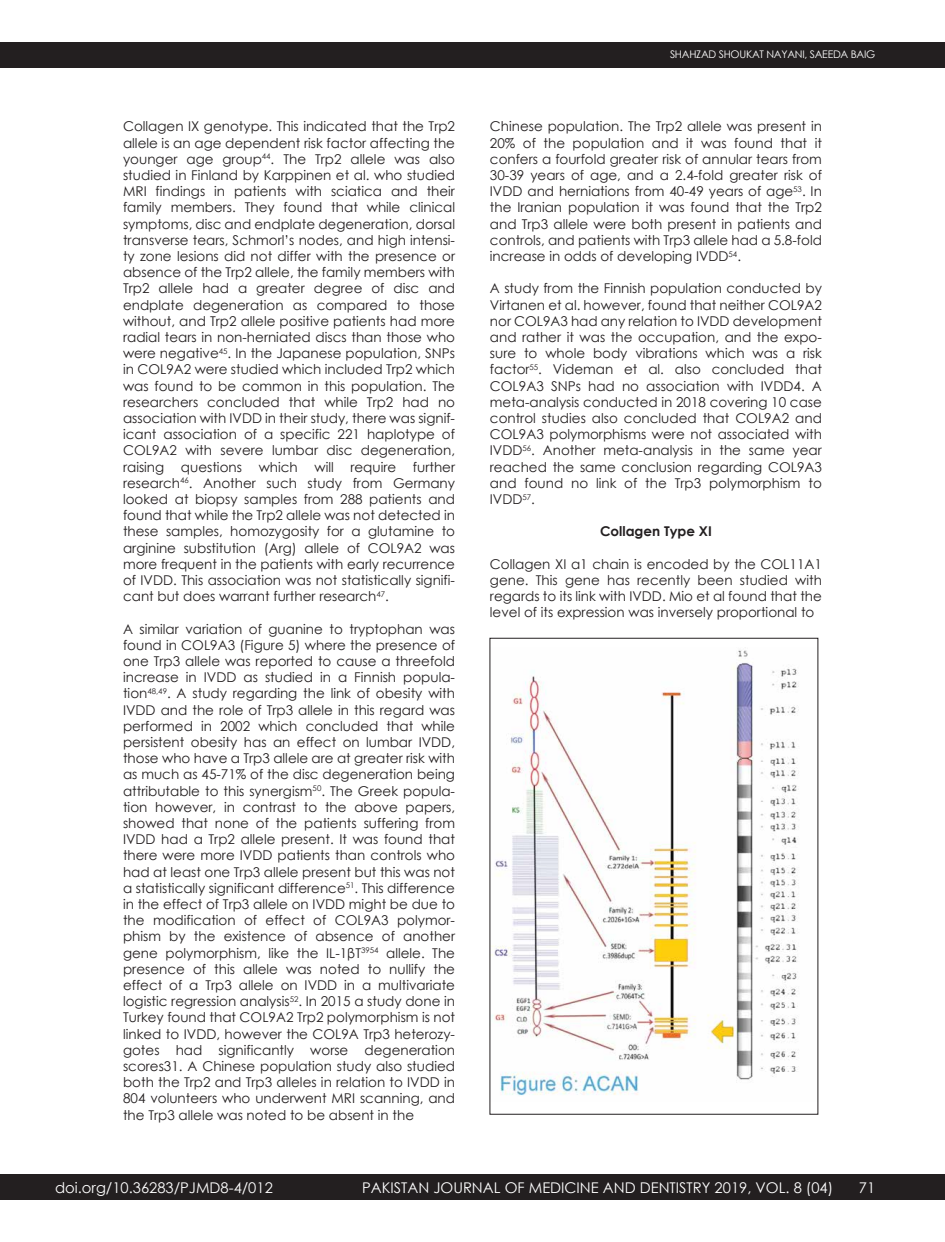
<style>
.page{position:relative;width:945px;height:1242px;background:#fff}
.page>*{position:absolute;margin:0;border:0;box-sizing:border-box;transform-origin:0 0}
.t1{font:14.7px "Century Gothic";color:#fff}
.t2{font:13.5px/16.2px "Century Gothic";color:#231f20;text-align:justify}
.t3{font:700 13.5px "Century Gothic";color:#231f20}
.t4{font:10.5px "Century Gothic";letter-spacing:-.025em;color:#fff}
</style>
<div class="page">
<div style="left:0;top:42px;width:945px;height:26px;background:#231f20"></div>
<div style="left:0;top:1174px;width:945px;height:26px;background:#231f20"></div>
<img style="left:492px;top:650px;width:307px;height:446px">
<div style="left:490px;top:638px;width:328px;height:477px;border:1px solid #231f20"></div>
<p class="t2" style="left:123px;top:118px;width:334px">Collagen IX genotype. This indicated that the Trp2 allele is an age dependent risk factor affecting the younger age group<sup>44</sup>. The Trp2 allele was also studied in Finland by Karppinen et al. who studied MRI findings in patients with sciatica and their family members. They found that while clinical symptoms, disc and endplate degeneration, dorsal transverse tears, Schmorl’s nodes, and high intensi&shy;ty zone lesions did not differ with the presence or absence of the Trp2 allele, the family members with Trp2 allele had a greater degree of disc and endplate degeneration as compared to those without, and Trp2 allele positive patients had more radial tears in non-herniated discs than those who were negative<sup>45</sup>. In the Japanese population, SNPs in COL9A2 were studied which included Trp2 which was found to be common in this population. The researchers concluded that while Trp2 had no association with IVDD in their study, there was signif&shy;icant association of a specific 221 haplotype of COL9A2 with severe lumbar disc degeneration, raising questions which will require further research<sup>46</sup>. Another such study from Germany looked at biopsy samples from 288 patients and found that while the Trp2 allele was not detected in these samples, homozygosity for a glutamine to arginine substitution (Arg) allele of COL9A2 was more frequent in the patients with early recurrence of IVDD. This association was not statistically signifi&shy;cant but does warrant further research<sup>47</sup>.</p>
<p class="t2" style="left:123px;top:620px;width:334px">A similar variation of guanine to tryptophan was found in COL9A3 (Figure 5) where the presence of one Trp3 allele was reported to cause a threefold increase in IVDD as studied in a Finnish popula&shy;tion<sup>48,49</sup>. A study regarding the link of obesity with IVDD and the role of Trp3 allele in this regard was performed in 2002 which concluded that while persistent obesity has an effect on lumbar IVDD, those who have a Trp3 allele are at greater risk with as much as 45-71% of the disc degeneration being attributable to this synergism<sup>50</sup>. The Greek popula&shy;tion however, in contrast to the above papers, showed that none of the patients suffering from IVDD had a Trp2 allele present. It was found that there were more IVDD patients than controls who had at least one Trp3 allele present but this was not a statistically significant difference<sup>51</sup>. This difference in the effect of Trp3 allele on IVDD might be due to the modification of effect of COL9A3 polymor&shy;phism by the existence of absence of another gene polymorphism, like the IL-1βT<sup>3954</sup> allele. The presence of this allele was noted to nullify the effect of a Trp3 allele on IVDD in a multivariate logistic regression analysis<sup>52</sup>. In 2015 a study done in Turkey found that COL9A2 Trp2 polymorphism is not linked to IVDD, however the COL9A Trp3 heterozy&shy;gotes had significantly worse degeneration scores31. A Chinese population study also studied both the Trp2 and Trp3 alleles in relation to IVDD in 804 volunteers who underwent MRI scanning, and the Trp3 allele was noted to be absent in the</p>
<p class="t4" style="left:670px;top:47px;width:207px">SHAHZAD SHOUKAT NAYANI, SAEEDA BAIG</p>
<p class="t2" style="left:490px;top:118px;width:334px">Chinese population. The Trp2 allele was present in 20% of the population and it was found that it confers a fourfold greater risk of annular tears from 30-39 years of age, and a 2.4-fold greater risk of IVDD and herniations from 40-49 years of age<sup>53</sup>. In the Iranian population it was found that the Trp2 and Trp3 allele were both present in patients and controls, and patients with Trp3 allele had a 5.8-fold increase in odds of developing IVDD<sup>54</sup>.</p>
<p class="t2" style="left:490px;top:280px;width:334px">A study from the Finnish population conducted by Virtanen et al. however, found that neither COL9A2 nor COL9A3 had any relation to IVDD development and rather it was the occupation, and the expo&shy;sure to whole body vibrations which was a risk factor<sup>55</sup>. Videman et al. also concluded that COL9A3 SNPs had no association with IVDD4. A meta-analysis conducted in 2018 covering 10 case control studies also concluded that COL9A2 and COL9A3 polymorphisms were not associated with IVDD<sup>56</sup>. Another meta-analysis in the same year reached the same conclusion regarding COL9A3 and found no link of the Trp3 polymorphism to IVDD<sup>57</sup>.</p>
<p class="t3" style="left:600px;top:521px;width:113px">Collagen Type XI</p>
<p class="t2" style="left:490px;top:556px;width:334px">Collagen XI α1 chain is encoded by the COL11A1 gene. This gene has recently been studied with regards to its link with IVDD. Mio et al found that the level of its expression was inversely proportional to</p>
<p class="t1" style="left:55px;top:1177px;width:219px">doi.org/10.36283/PJMD8-4/012</p>
<p class="t1" style="left:362px;top:1177px;width:473px">PAKISTAN JOURNAL OF MEDICINE AND DENTISTRY 2019, VOL. 8 (04)</p>
<p class="t1" style="left:859px;top:1177px;width:18px">71</p>
</div>
